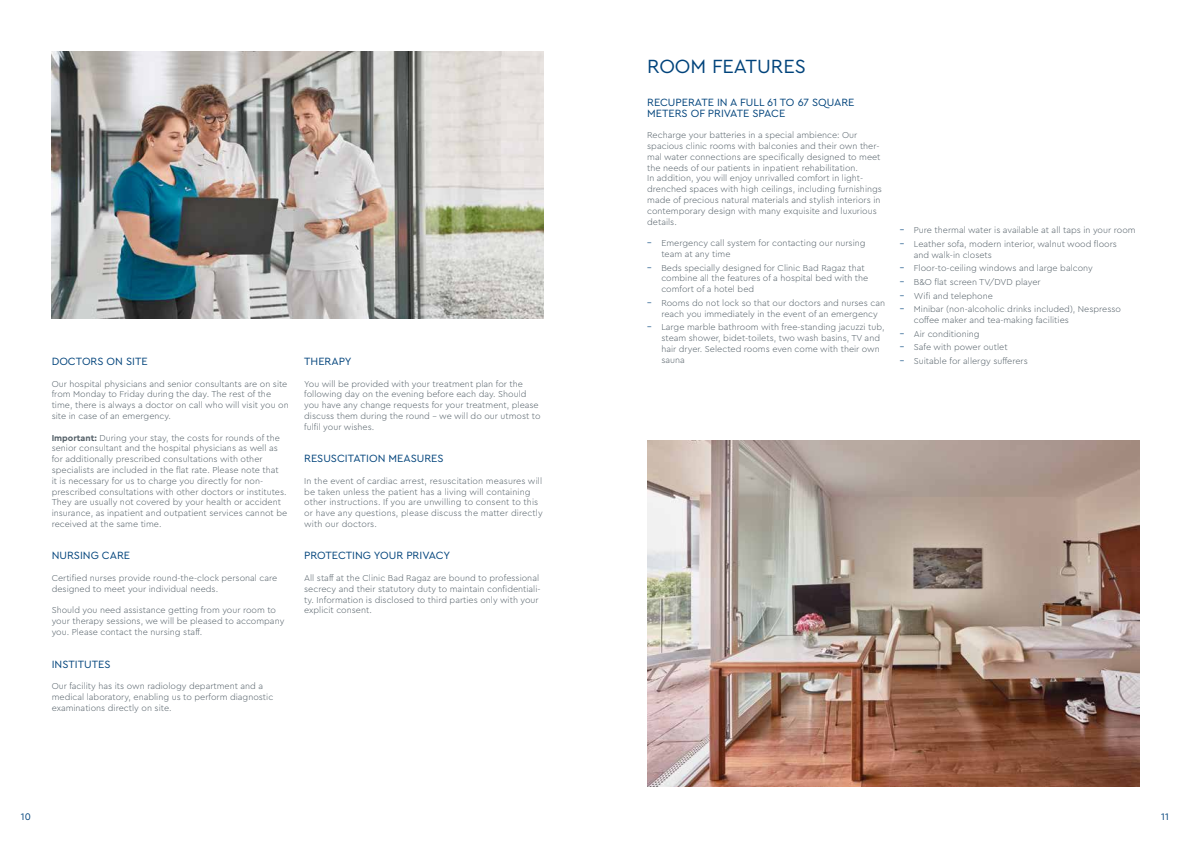
<style>
.page{position:relative;width:1191px;height:842px;background:#fff}
.page>*{position:absolute;margin:0;border:0;box-sizing:border-box;transform-origin:0 0}
.t1{font:20px "Cera Pro";color:#00437b}
.t2{font:11px/11.5px "Cera Pro";color:#00437b}
.t3{font:10px "Cera Pro";color:#00437b}
.t4{font:300 9px/10.8px "Cera Pro";color:#525e66}
.s1{font-weight:700}
.s2{font-weight:400;color:#00437b}
</style>
<div class="page">
<img style="left:52px;top:52px;width:492px;height:267px">
<img style="left:647px;top:441px;width:492px;height:345px">
<p class="t2" style="left:52px;top:355px;width:97px">DOCTORS ON SITE</p>
<p class="t4" style="left:52px;top:378px;width:238px">Our hospital physicians and senior consultants are on site from Monday to Friday during the day. The rest of the time, there is always a doctor on call who will visit you on site in case of an emergency.</p>
<p class="t4" style="left:52px;top:432px;width:237px"><span class="s1">Important:</span> During your stay, the costs for rounds of the senior consultant and the hospital physicians as well as for additionally prescribed consultations with other specialists are included in the flat rate. Please note that<br>it is necessary for us to charge you directly for non&shy;prescribed consultations with other doctors or institutes.<br>They are usually not covered by your health or accident insurance, as inpatient and outpatient services cannot be received at the same time.</p>
<p class="t2" style="left:52px;top:549px;width:80px">NURSING CARE</p>
<p class="t4" style="left:52px;top:572px;width:227px">Certified nurses provide round-the-clock personal care designed to meet your individual needs.</p>
<p class="t4" style="left:52px;top:605px;width:234px">Should you need assistance getting from your room to your therapy sessions, we will be pleased to accompany you. Please contact the nursing staff.</p>
<p class="t2" style="left:52px;top:658px;width:60px">INSTITUTES</p>
<p class="t4" style="left:52px;top:680px;width:223px">Our facility has its own radiology department and a medical laboratory, enabling us to perform diagnostic examinations directly on site.</p>
<p class="t2" style="left:304px;top:355px;width:49px">THERAPY</p>
<p class="t4" style="left:304px;top:378px;width:238px">You will be provided with your treatment plan for the following day on the evening before each day. Should you have any change requests for your treatment, please discuss them during the round – we will do our utmost to fulfil your wishes.</p>
<p class="t2" style="left:304px;top:452px;width:141px">RESUSCITATION MEASURES</p>
<p class="t4" style="left:304px;top:475px;width:240px">In the event of cardiac arrest, resuscitation measures will be taken unless the patient has a living will containing other instructions. If you are unwilling to consent to this or have any questions, please discuss the matter directly with our doctors.</p>
<p class="t2" style="left:304px;top:549px;width:148px">PROTECTING YOUR PRIVACY</p>
<p class="t4" style="left:304px;top:572px;width:238px">All staff at the Clinic Bad Ragaz are bound to professional secrecy and their statutory duty to maintain confidentiali&shy;ty. Information is disclosed to third parties only with your explicit consent.</p>
<h1 class="t1" style="left:647px;top:53px;width:160px">ROOM FEATURES</h1>
<p class="t2" style="left:647px;top:96px;width:209px">RECUPERATE IN A FULL 61 TO 67 SQUARE<br>METERS OF PRIVATE SPACE</p>
<p class="t4" style="left:647px;top:129px;width:236px">Recharge your batteries in a special ambience: Our spacious clinic rooms with balconies and their own ther&shy;mal water connections are specifically designed to meet the needs of our patients in inpatient rehabilitation.<br>In addition, you will enjoy unrivalled comfort in light&shy;drenched spaces with high ceilings, including furnishings made of precious natural materials and stylish interiors in contemporary design with many exquisite and luxurious details.</p>
<p class="t4" style="left:661px;top:237px;width:206px;text-indent:-14px"><span class="s2">–</span> Emergency call system for contacting our nursing team at any time</p>
<p class="t4" style="left:661px;top:262px;width:208px;text-indent:-14px"><span class="s2">–</span> Beds specially designed for Clinic Bad Ragaz that combine all the features of a hospital bed with the comfort of a hotel bed</p>
<p class="t4" style="left:661px;top:297px;width:225px;text-indent:-14px"><span class="s2">–</span> Rooms do not lock so that our doctors and nurses can reach you immediately in the event of an emergency</p>
<p class="t4" style="left:661px;top:321px;width:225px;text-indent:-14px"><span class="s2">–</span> Large marble bathroom with free-standing jacuzzi tub, steam shower, bidet-toilets, two wash basins, TV and hair dryer. Selected rooms even come with their own sauna</p>
<p class="t4" style="left:899px;top:225px;width:237px"><span class="s2">–</span> Pure thermal water is available at all taps in your room</p>
<p class="t4" style="left:914px;top:238px;width:205px;text-indent:-14px"><span class="s2">–</span> Leather sofa, modern interior, walnut wood floors and walk-in closets</p>
<p class="t4" style="left:899px;top:263px;width:195px"><span class="s2">–</span> Floor-to-ceiling windows and large balcony</p>
<p class="t4" style="left:899px;top:276px;width:143px"><span class="s2">–</span> B&amp;O flat screen TV/DVD player</p>
<p class="t4" style="left:899px;top:290px;width:95px"><span class="s2">–</span> Wifi and telephone</p>
<p class="t4" style="left:914px;top:304px;width:209px;text-indent:-14px"><span class="s2">–</span> Minibar (non-alcoholic drinks included), Nespresso coffee maker and tea-making facilities</p>
<p class="t4" style="left:899px;top:328px;width:82px"><span class="s2">–</span> Air conditioning</p>
<p class="t4" style="left:899px;top:342px;width:109px"><span class="s2">–</span> Safe with power outlet</p>
<p class="t4" style="left:899px;top:355px;width:130px"><span class="s2">–</span> Suitable for allergy sufferers</p>
<p class="t3" style="left:21px;top:810px;width:11px">10</p>
<p class="t3" style="left:1161px;top:810px;width:9px">11</p>
</div>
